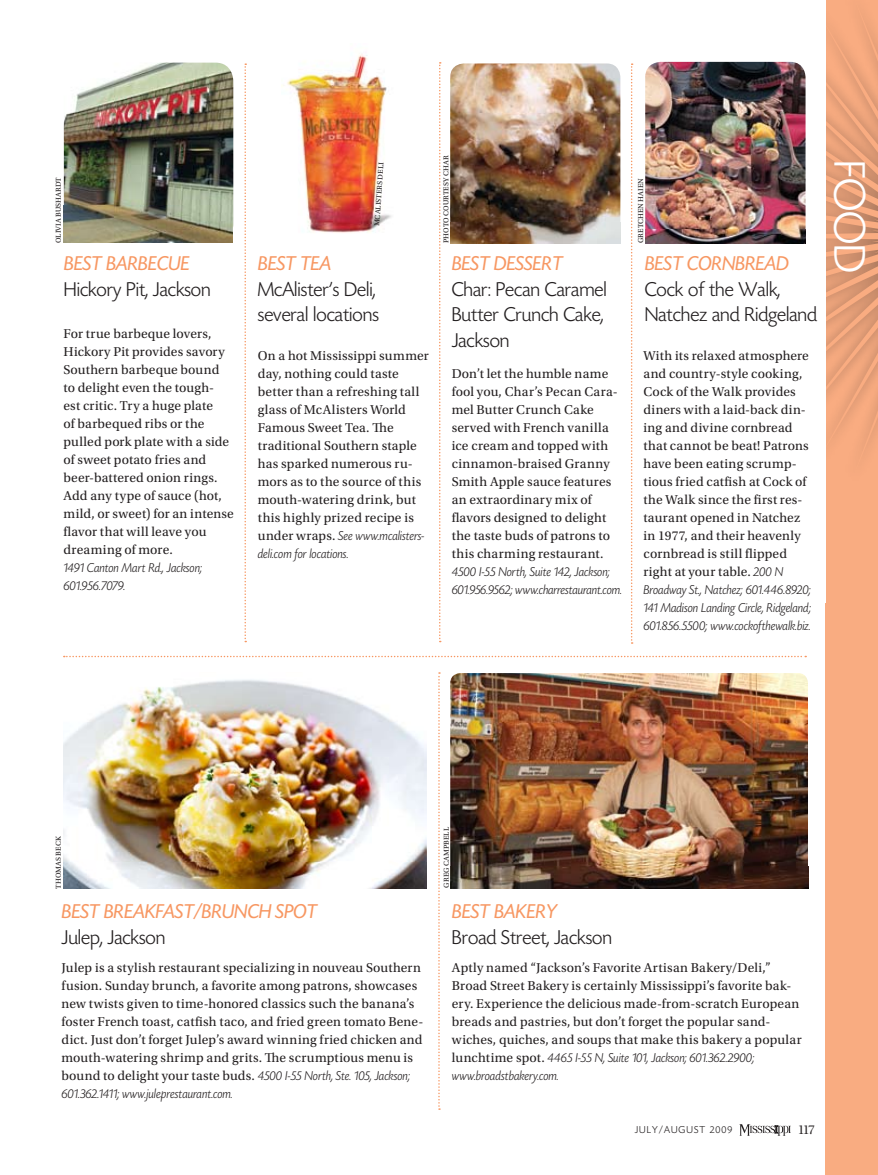
<style>
.page{position:relative;width:878px;height:1175px;background:#fff}
.page>*{position:absolute;margin:0;border:0;box-sizing:border-box;transform-origin:0 0}
.t1{font:300 46.5px "Today Sans HEFOP";color:#fff}
.t2{font:300 21px/25.5px "Today Sans HEFOP";color:#231f20}
.t3{font:italic 21px "Today Sans HEFOP";color:#f79762}
.t4{font:16.5px "Utopia Headline";color:#231f20}
.t5{font:13.5px/18px "Utopia Std";letter-spacing:.015em;color:#231f20}
.t6{font:italic 300 13.5px/18px "Today Sans HEFOP";letter-spacing:.005em;color:#231f20}
.t7{font:300 10.5px "Today Sans HEFOP";letter-spacing:.1em;color:#231f20}
.t8{font:7.5px "Utopia Std Capt";letter-spacing:.01em;color:#231f20}
.s1{font-family:"Utopia Std";font-weight:400;font-style:normal}
.s2{font-family:"Today Sans HEFOP";font-weight:300;font-style:italic}
</style>
<div class="page">
<svg style="left:739px;top:1124px;width:52px;height:11px"></svg>
<div style="left:825px;top:0;width:53px;height:1174px;background:#f9ac81"></div>
<svg style="left:825px;top:0;width:52px;height:478px"></svg>
<img style="left:281px;top:54px;width:111px;height:179px">
<img style="left:450px;top:63px;width:170px;height:160px">
<img style="left:450px;top:223px;width:170px;height:20px">
<svg style="left:439px;top:62px;width:2px;height:580px"></svg>
<svg style="left:631px;top:63px;width:1px;height:581px"></svg>
<svg style="left:244px;top:63px;width:2px;height:579px"></svg>
<img style="left:63px;top:679px;width:364px;height:183px">
<svg style="left:64px;top:656px;width:742px;height:1px"></svg>
<img style="left:645px;top:62px;width:160px;height:168px">
<img style="left:645px;top:230px;width:160px;height:13px">
<img style="left:64px;top:63px;width:169px;height:179px">
<img style="left:64px;top:206px;width:168px;height:36px">
<img style="left:450px;top:673px;width:358px;height:193px">
<svg style="left:438px;top:672px;width:2px;height:437px"></svg>
<img style="left:63px;top:862px;width:364px;height:26px">
<img style="left:450px;top:866px;width:358px;height:22px">
<p class="t8" style="left:376px;top:179px;width:12px;rotate:-86deg">DELI</p>
<p class="t8" style="left:442px;top:243px;width:88px;rotate:-90deg">PHOTOCOURTESYCHAR</p>
<p class="t8" style="left:54px;top:243px;width:67px;rotate:-90deg">olivia bushardt</p>
<p class="t8" style="left:373px;top:226px;width:8px;rotate:-86deg">MCALISTERS</p>
<h2 class="t3" style="left:64px;top:252px;width:11px">BEST</h2>
<h2 class="t3" style="left:106px;top:252px;width:85px">BARBECUE</h2>
<h2 class="t2" style="left:64px;top:277px;width:148px">Hickory Pit, Jackson</h2>
<p class="t5" style="left:63px;top:325px;width:172px">For true barbeque lovers,<br>Hickory Pit provides savory<br>Southern barbeque bound to delight even the tough&shy;est critic. Try a huge plate<br>of barbequed ribs or the pulled pork plate with a side of sweet potato fries and beer-battered onion rings.<br>Add any type of sauce (hot, mild, or sweet) for an intense flavor that will leave you dreaming of more.</p>
<p class="t6" style="left:63px;top:559px;width:140px">1491 Canton Mart Rd., Jackson;<br>601.956.7079.</p>
<h2 class="t3" style="left:258px;top:252px;width:75px">BEST TEA</h2>
<h2 class="t2" style="left:258px;top:277px;width:123px">McAlister’s Deli, several locations</h2>
<p class="t5" style="left:258px;top:347px;width:172px">On a hot Mississippi summer day, nothing could taste better than a refreshing tall glass of McAlisters World<br>Famous Sweet Tea. The traditional Southern staple has sparked numerous ru&shy;mors as to the source of this mouth-watering drink, but this highly prized recipe is</p>
<p class="t6" style="left:258px;top:527px;width:168px"><span class="s1">under wraps.</span> See www.mcalisters&shy;deli.com for locations.</p>
<h2 class="t3" style="left:451px;top:252px;width:112px">BEST DESSERT</h2>
<h2 class="t2" style="left:451px;top:277px;width:157px">Char: Pecan Caramel<br>Butter Crunch Cake,<br>Jackson</h2>
<p class="t5" style="left:451px;top:365px;width:167px">Don’t let the humble name fool you, Char’s Pecan Cara&shy;mel Butter Crunch Cake served with French vanilla ice cream and topped with cinnamon-braised Granny<br>Smith Apple sauce features an extraordinary mix of flavors designed to delight the taste buds of patrons to this charming restaurant.</p>
<p class="t6" style="left:451px;top:563px;width:172px">4500 I-55 North, Suite 142, Jackson;<br>601.956.9562; www.charrestaurant.com.</p>
<p class="t8" style="left:636px;top:243px;width:66px;rotate:-90deg">Gretchen Haien</p>
<h2 class="t3" style="left:644px;top:252px;width:146px">BEST CORNBREAD</h2>
<h2 class="t2" style="left:644px;top:277px;width:174px">Cock of the Walk,<br>Natchez and Ridgeland</h2>
<p class="t5" style="left:643px;top:347px;width:167px">With its relaxed atmosphere and country-style cooking,<br>Cock of the Walk provides diners with a laid-back din&shy;ing and divine cornbread that cannot be beat! Patrons have been eating scrump&shy;tious fried catfish at Cock of the Walk since the first res&shy;taurant opened in Natchez in 1977, and their heavenly cornbread is still flipped right at your table. <span class="s2">200 N</span></p>
<p class="t6" style="left:643px;top:581px;width:169px;text-align:justify">Broadway St., Natchez; 601.446.8920; 141 Madison Landing Circle, Ridgeland; 601.856.5500; www.cockofthewalk.biz.</p>
<h1 class="t1" style="left:873px;top:160px;width:114px;rotate:90deg">FOOD</h1>
<p class="t8" style="left:54px;top:888px;width:54px;rotate:-90deg">thomas beck</p>
<p class="t8" style="left:442px;top:887px;width:62px;rotate:-90deg">GREG CAMPBELL</p>
<h2 class="t3" style="left:61px;top:900px;width:257px">BEST BREAKFAST/BRUNCH SPOT</h2>
<h2 class="t2" style="left:61px;top:925px;width:105px">Julep, Jackson</h2>
<p class="t5" style="left:62px;top:959px;width:363px">Julep is a stylish restaurant specializing in nouveau Southern fusion. Sunday brunch, a favorite among patrons, showcases new twists given to time-honored classics such the banana’s foster French toast, catfish taco, and fried green tomato Bene&shy;dict. Just don’t forget Julep’s award winning fried chicken and mouth-watering shrimp and grits. The scrumptious menu is</p>
<p class="t6" style="left:62px;top:1067px;width:350px"><span class="s1">bound to delight your taste buds.</span> 4500 I-55 North, Ste. 105, Jackson;<br>601.362.1411; www.juleprestaurant.com.</p>
<h2 class="t3" style="left:452px;top:900px;width:106px">BEST BAKERY</h2>
<h2 class="t2" style="left:452px;top:925px;width:162px">Broad Street, Jackson</h2>
<p class="t5" style="left:452px;top:959px;width:351px">Aptly named “Jackson’s Favorite Artisan Bakery/Deli,” Broad Street Bakery is certainly Mississippi’s favorite bak&shy;ery. Experience the delicious made-from-scratch European breads and pastries, but don’t forget the popular sand&shy;wiches, quiches, and soups that make this bakery a popular</p>
<p class="t6" style="left:452px;top:1049px;width:304px"><span class="s1">lunchtime spot.</span> 4465 I-55 N, Suite 101, Jackson; 601.362.2900; www.broadstbakery.com.</p>
<p class="t7" style="left:634px;top:1124px;width:99px">JULY/AUGUST 2009</p>
<p class="t4" style="left:798px;top:1121px;width:18px">117</p>
</div>
